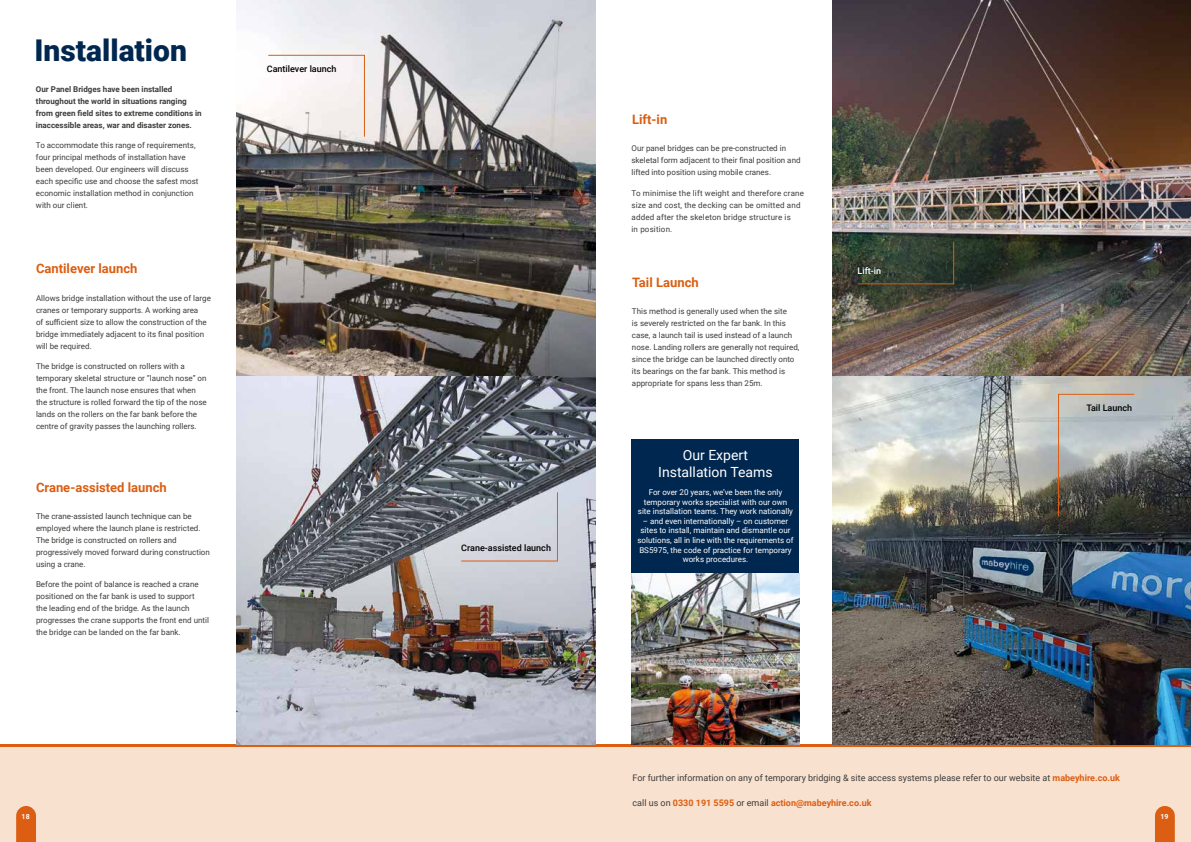
<style>
.page{position:relative;width:1191px;height:842px;background:#fff}
.page>*{position:absolute;margin:0;border:0;box-sizing:border-box;transform-origin:0 0}
.t1{font:900 30px "Roboto";color:#00274f}
.t2{font:14px/16.8px "Roboto";color:#fff;text-align:center}
.t3{font:700 13px "Roboto";color:#db5e12}
.t4{font:9px "Roboto";color:#3c3c3b}
.t5{font:700 9px "Roboto";color:#db5e12}
.t6{font:500 9px "Roboto";color:#000}
.t7{font:500 9px "Roboto";color:#fff}
.t8{font:8px/12px "Roboto";color:#3c3c3b}
.t9{font:8px/9.6px "Roboto";color:#fff;text-align:center}
.t10{font:700 8px/12px "Roboto";color:#3c3c3b}
.t11{font:8px/12px "Roboto";letter-spacing:.02em;color:#3c3c3b}
.t12{font:700 7px "Roboto";color:#fff}
.s1{font-weight:700;color:#db5e12}
.s2{font-weight:400;color:#3c3c3b}
</style>
<div class="page">
<img style="left:832px;top:0;width:359px;height:744px">
<div style="left:0;top:744px;width:1191px;height:98px;background:#f9e1cf"></div>
<svg style="left:16px;top:806px;width:20px;height:36px"></svg>
<svg style="left:1155px;top:806px;width:19px;height:36px"></svg>
<hr style="left:0;top:744px;width:1191px;height:3px;background:#db5e12">
<img style="left:237px;top:0;width:358px;height:744px">
<svg style="left:461px;top:492px;width:97px;height:69px;background:#b5b6be"></svg>
<svg style="left:268px;top:55px;width:97px;height:82px"></svg>
<svg style="left:1058px;top:394px;width:76px;height:122px;background:#90908b"></svg>
<svg style="left:857px;top:241px;width:97px;height:43px;background:#364232"></svg>
<div style="left:631px;top:439px;width:168px;height:136px;background:#00274f"></div>
<img style="left:631px;top:574px;width:168px;height:170px">
<h1 class="t1" style="left:35px;top:29px;width:154px">Installation</h1>
<p class="t10" style="left:36px;top:83px;width:167px">Our Panel Bridges have been installed throughout the world in situations ranging from green field sites to extreme conditions in inaccessible areas, war and disaster zones.</p>
<p class="t8" style="left:36px;top:139px;width:164px">To accommodate this range of requirements, four principal methods of installation have been developed. Our engineers will discuss each specific use and choose the safest most economic installation method in conjunction with our client.</p>
<h3 class="t3" style="left:36px;top:260px;width:103px">Cantilever launch</h3>
<p class="t8" style="left:36px;top:291px;width:176px">Allows bridge installation without the use of large cranes or temporary supports. A working area<br>of sufficient size to allow the construction of the bridge immediately adjacent to its final position will be required.</p>
<p class="t8" style="left:36px;top:360px;width:172px">The bridge is constructed on rollers with a temporary skeletal structure or “launch nose” on the front. The launch nose ensures that when the structure is rolled forward the tip of the nose lands on the rollers on the far bank before the centre of gravity passes the launching rollers.</p>
<h3 class="t3" style="left:36px;top:478px;width:132px">Crane-assisted launch</h3>
<p class="t8" style="left:36px;top:510px;width:175px">The crane-assisted launch technique can be employed where the launch plane is restricted.<br>The bridge is constructed on rollers and progressively moved forward during construction using a crane.</p>
<p class="t8" style="left:36px;top:578px;width:174px">Before the point of balance is reached a crane positioned on the far bank is used to support<br>the leading end of the bridge. As the launch progresses the crane supports the front end until the bridge can be landed on the far bank.</p>
<p class="t6" style="left:267px;top:62px;width:71px">Cantilever launch</p>
<p class="t6" style="left:461px;top:542px;width:91px">Crane-assisted launch</p>
<h3 class="t3" style="left:632px;top:111px;width:37px">Lift-in</h3>
<p class="t8" style="left:631px;top:142px;width:171px">Our panel bridges can be pre-constructed in skeletal form adjacent to their final position and lifted into position using mobile cranes.</p>
<p class="t11" style="left:631px;top:187px;width:174px">To minimise the lift weight and therefore crane size and cost, the decking can be omitted and added after the skeleton bridge structure is<br>in position.</p>
<h3 class="t3" style="left:632px;top:273px;width:68px">Tail Launch</h3>
<p class="t8" style="left:632px;top:305px;width:169px">This method is generally used when the site<br>is severely restricted on the far bank. In this case, a launch tail is used instead of a launch nose. Landing rollers are generally not required, since the bridge can be launched directly onto its bearings on the far bank. This method is appropriate for spans less than 25m.</p>
<h2 class="t2" style="left:658px;top:446px;width:116px">Our Expert<br>Installation Teams</h2>
<p class="t9" style="left:638px;top:487px;width:157px">For over 20 years, we’ve been the only temporary works specialist with our own site installation teams. They work nationally</p>
<p class="t9" style="left:637px;top:516px;width:157px">– and even internationally – on customer sites to install, maintain and dismantle our solutions, all in line with the requirements of BS5975, the code of practice for temporary works procedures.</p>
<p class="t7" style="left:857px;top:265px;width:25px">Lift-in</p>
<p class="t6" style="left:1086px;top:401px;width:47px">Tail Launch</p>
<p class="t4" style="left:632px;top:772px;width:489px">For further information on any of temporary bridging &amp; site access systems please refer to our website at <span class="s1">mabeyhire.co.uk</span></p>
<p class="t5" style="left:632px;top:796px;width:240px"><span class="s2">call us on</span> 0330 191 5595 <span class="s2">or email</span> action@mabeyhire.co.uk</p>
<p class="t12" style="left:22px;top:811px;width:10px">18</p>
<p class="t12" style="left:1160px;top:811px;width:10px">19</p>
</div>
